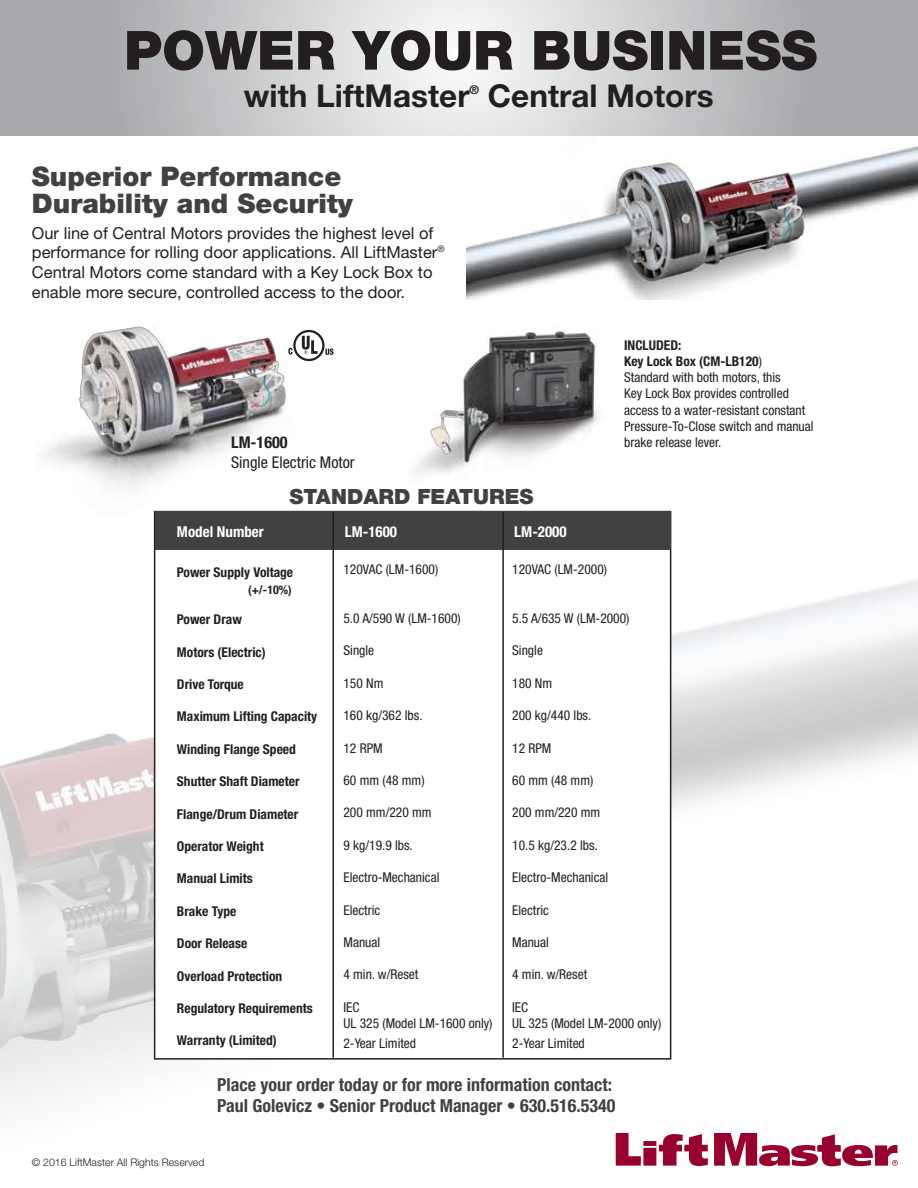
<style>
.page{position:relative;width:918px;height:1188px;background:#fff}
.page>*{position:absolute;margin:0;border:0;box-sizing:border-box;transform-origin:0 0}
.t1{font:900 54px "Helvetica Neue LT Std";color:#231f20}
.t2{font:700 31.5px "Helvetica Neue LT Std";color:#231f20}
.t3{font:900 27px/27px "Helvetica Neue LT Std";color:#414042}
.t4{font:900 21px "Helvetica Neue LT Std";color:#414042}
.t5{font:700 condensed 18px/21px "Helvetica Neue LT Std";color:#414042}
.t6{font:16.5px/19.8px "Helvetica Neue LT Std";color:#231f20}
.t7{font:condensed 16.2px "Helvetica Neue LT Std";color:#231f20}
.t8{font:700 condensed 16.2px "Helvetica Neue LT Std";color:#231f20}
.t9{font:700 condensed 15px "Helvetica Neue LT Std";color:#fff}
.t10{font:condensed 13.5px/16.2px "Helvetica Neue LT Std";color:#231f20}
.t11{font:700 condensed 13.5px "Helvetica Neue LT Std";color:#231f20}
.t12{font:700 condensed 12px "Helvetica Neue LT Std";color:#231f20}
.t13{font:700 12px "Helvetica Neue LT Std";color:#231f20}
.t14{font:300 10.5px "Helvetica Neue LT Std";color:#231f20}
.s1{font-weight:700}
</style>
<div class="page">
<img style="left:0;top:510px;width:918px;height:657px">
<img style="left:36px;top:326px;width:296px;height:189px">
<svg style="left:0;top:0;width:918px;height:136px;background:#c6c7c9"></svg>
<img style="left:467px;top:104px;width:451px;height:196px">
<svg style="left:616px;top:1133px;width:92px;height:33px"></svg>
<svg style="left:714px;top:1133px;width:184px;height:33px"></svg>
<div style="left:154px;top:511px;width:517px;height:549px;background:#fff;border:2px solid #231f20"></div>
<div style="left:155px;top:512px;width:516px;height:38px;background:#414042"></div>
<hr style="left:333px;top:512px;width:1px;height:546px;background:#231f20">
<hr style="left:502px;top:512px;width:2px;height:546px;background:#231f20">
<img style="left:415px;top:298px;width:219px;height:177px">
<svg style="left:294px;top:331px;width:29px;height:29px"></svg>
<div style="left:293px;top:330px;width:32px;height:31px;border:2px solid #231f20;border-radius:50%"></div>
<svg style="left:302px;top:336px;width:16px;height:18px"></svg>
<svg style="left:288px;top:348px;width:5px;height:7px"></svg>
<svg style="left:325px;top:348px;width:9px;height:7px"></svg>
<h1 class="t1" style="left:124px;top:18px;width:695px">POWER YOUR BUSINESS</h1>
<h2 class="t2" style="left:244px;top:77px;width:227px">with LiftMaster</h2>
<p class="t13" style="left:470px;top:82px;width:11px">®</p>
<h2 class="t2" style="left:488px;top:77px;width:227px">Central Motors</h2>
<h3 class="t3" style="left:32px;top:163px;width:323px">Superior Performance<br>Durability and Security</h3>
<p class="t6" style="left:32px;top:223px;width:414px">Our line of Central Motors provides the highest level of performance for rolling door applications. All LiftMaster<sup>® </sup>Central Motors come standard with a Key Lock Box to enable more secure, controlled access to the door.</p>
<p class="t8" style="left:231px;top:433px;width:58px">LM-1600</p>
<p class="t7" style="left:231px;top:452px;width:125px">Single Electric Motor</p>
<h3 class="t4" style="left:289px;top:484px;width:246px">STANDARD FEATURES</h3>
<p class="t10" style="left:624px;top:337px;width:191px"><span class="s1">INCLUDED:<br>Key Lock Box (CM-LB120</span>)<br>Standard with both motors, this<br>Key Lock Box provides controlled access to a water-resistant constant<br>Pressure-To-Close switch and manual brake release lever.</p>
<p class="t9" style="left:177px;top:522px;width:88px">Model Number</p>
<p class="t9" style="left:345px;top:522px;width:54px">LM-1600</p>
<p class="t9" style="left:514px;top:522px;width:54px">LM-2000</p>
<p class="t11" style="left:177px;top:564px;width:118px">Power Supply Voltage</p>
<p class="t12" style="left:248px;top:582px;width:45px">(+/-10%)</p>
<p class="t11" style="left:177px;top:611px;width:67px">Power Draw</p>
<p class="t11" style="left:177px;top:644px;width:90px">Motors (Electric)</p>
<p class="t11" style="left:177px;top:676px;width:68px">Drive Torque</p>
<p class="t11" style="left:177px;top:708px;width:142px">Maximum Lifting Capacity</p>
<p class="t11" style="left:177px;top:741px;width:120px">Winding Flange Speed</p>
<p class="t11" style="left:177px;top:773px;width:124px">Shutter Shaft Diameter</p>
<p class="t11" style="left:177px;top:806px;width:123px">Flange/Drum Diameter</p>
<p class="t11" style="left:177px;top:838px;width:88px">Operator Weight</p>
<p class="t11" style="left:177px;top:870px;width:77px">Manual Limits</p>
<p class="t11" style="left:177px;top:903px;width:61px">Brake Type</p>
<p class="t11" style="left:177px;top:935px;width:72px">Door Release</p>
<p class="t11" style="left:177px;top:968px;width:107px">Overload Protection</p>
<p class="t11" style="left:177px;top:1000px;width:137px">Regulatory Requirements</p>
<p class="t11" style="left:177px;top:1032px;width:101px">Warranty (Limited)</p>
<p class="t10" style="left:344px;top:561px;width:96px">120VAC (LM-1600)</p>
<p class="t10" style="left:344px;top:610px;width:119px">5.0 A/590 W (LM-1600)</p>
<p class="t10" style="left:344px;top:642px;width:32px">Single</p>
<p class="t10" style="left:344px;top:675px;width:41px">150 Nm</p>
<p class="t10" style="left:344px;top:707px;width:81px">160 kg/362 lbs.</p>
<p class="t10" style="left:344px;top:740px;width:41px">12 RPM</p>
<p class="t10" style="left:344px;top:772px;width:83px">60 mm (48 mm)</p>
<p class="t10" style="left:344px;top:804px;width:90px">200 mm/220 mm</p>
<p class="t10" style="left:344px;top:837px;width:71px">9 kg/19.9 lbs.</p>
<p class="t10" style="left:344px;top:869px;width:97px">Electro-Mechanical</p>
<p class="t10" style="left:344px;top:902px;width:38px">Electric</p>
<p class="t10" style="left:344px;top:934px;width:38px">Manual</p>
<p class="t10" style="left:344px;top:966px;width:76px">4 min. w/Reset</p>
<p class="t10" style="left:344px;top:999px;width:151px">IEC<br>UL 325 (Model LM-1600 only)</p>
<p class="t10" style="left:344px;top:1035px;width:74px">2-Year Limited</p>
<p class="t10" style="left:512px;top:561px;width:96px">120VAC (LM-2000)</p>
<p class="t10" style="left:512px;top:610px;width:119px">5.5 A/635 W (LM-2000)</p>
<p class="t10" style="left:512px;top:642px;width:32px">Single</p>
<p class="t10" style="left:512px;top:675px;width:41px">180 Nm</p>
<p class="t10" style="left:512px;top:707px;width:81px">200 kg/440 lbs.</p>
<p class="t10" style="left:512px;top:740px;width:41px">12 RPM</p>
<p class="t10" style="left:512px;top:772px;width:83px">60 mm (48 mm)</p>
<p class="t10" style="left:512px;top:804px;width:90px">200 mm/220 mm</p>
<p class="t10" style="left:512px;top:837px;width:87px">10.5 kg/23.2 lbs.</p>
<p class="t10" style="left:512px;top:869px;width:97px">Electro-Mechanical</p>
<p class="t10" style="left:512px;top:902px;width:38px">Electric</p>
<p class="t10" style="left:512px;top:934px;width:38px">Manual</p>
<p class="t10" style="left:512px;top:966px;width:76px">4 min. w/Reset</p>
<p class="t10" style="left:512px;top:999px;width:151px">IEC<br>UL 325 (Model LM-2000 only)</p>
<p class="t10" style="left:512px;top:1035px;width:74px">2-Year Limited</p>
<h3 class="t5" style="left:217px;top:1074px;width:400px">Place your order today or for more information contact:<br>Paul Golevicz • Senior Product Manager • 630.516.5340</h3>
<p class="t14" style="left:32px;top:1156px;width:174px">© 2016 LiftMaster All Rights Reserved</p>
</div>
